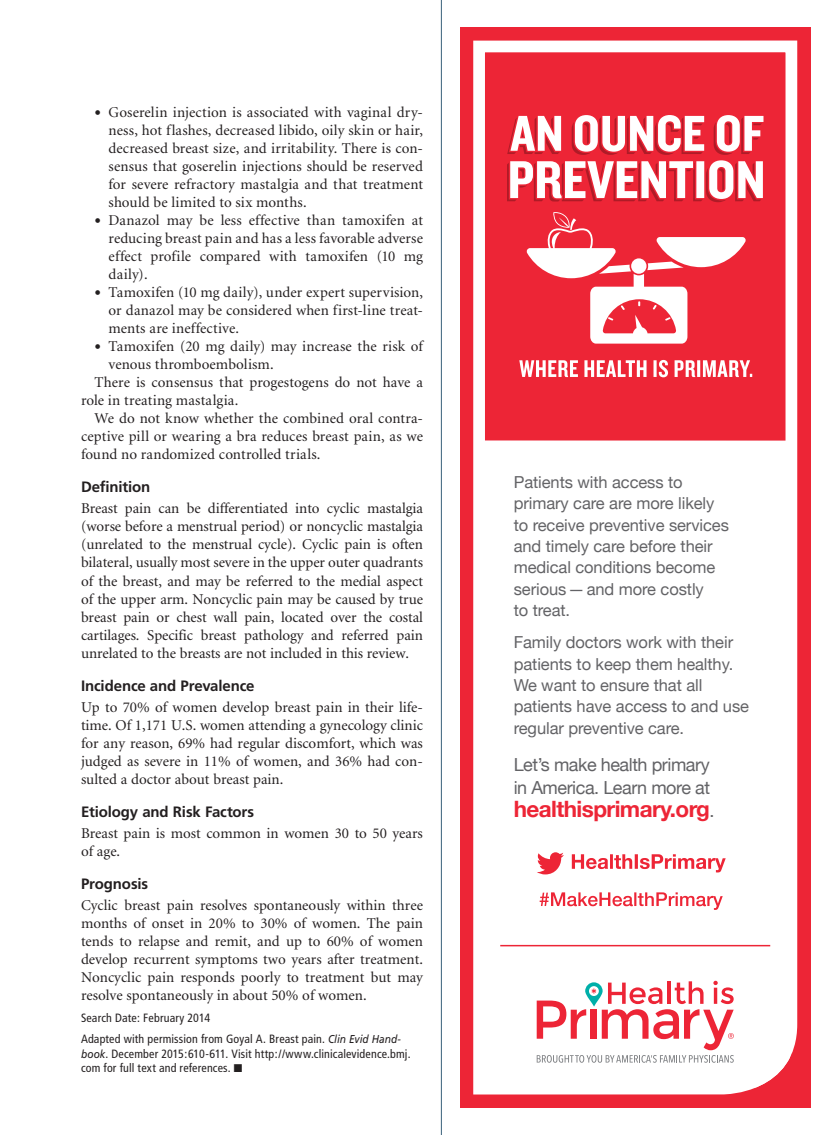
<style>
.page{position:relative;width:837px;height:1135px;background:#fff}
.page>*{position:absolute;margin:0;border:0;box-sizing:border-box;transform-origin:0 0}
.t1{font:700 22.5px "Helvetica Neue";letter-spacing:-.025em;color:#ed2536}
.t2{font:18px/23.2px "Helvetica Neue";letter-spacing:-.025em;color:#636366}
.t3{font:16.5px/21.3px "Helvetica Neue";letter-spacing:-.005em;color:#636366}
.body_noindent{font:15px/18px "Minion";color:#231f20;text-align:justify}
.body_text{font:15px/18px "Minion";letter-spacing:.01em;color:#231f20;text-align:justify}
.head1{font:700 15px "Frutiger";letter-spacing:-.01em;color:#231f20}
.blurb{font:condensed 12px/14.2px "Frutiger";letter-spacing:.01em;color:#231f20}
.s1{font-size:22.5px}
.s2{font-style:italic;font-stretch:normal;font-size:11.4px}
.s3{font-weight:400;font-size:18px;color:#636366}
</style>
<div class="page">
<hr style="left:441px;top:0;width:1px;height:1134px;background:#38607a">
<div style="left:460px;top:27px;width:351px;height:1080px;background:#ed2536"></div>
<svg style="left:473px;top:40px;width:325px;height:1055px"></svg>
<svg style="left:526px;top:212px;width:220px;height:131px"></svg>
<svg style="left:519px;top:360px;width:233px;height:17px"></svg>
<svg style="left:507px;top:115px;width:256px;height:87px"></svg>
<hr style="left:500px;top:944px;width:270px;height:2px;background:#ed2536">
<svg style="left:537px;top:980px;width:197px;height:82px"></svg>
<svg style="left:537px;top:852px;width:27px;height:22px"></svg>
<svg style="left:572px;top:854px;width:154px;height:18px"></svg>
<svg style="left:540px;top:892px;width:183px;height:17px"></svg>
<p class="body_text" style="left:109px;top:104px;width:316px;text-indent:-14px"><span class="s1">•</span> Goserelin injection is associated with vaginal dry&shy;ness, hot flashes, decreased libido, oily skin or hair, decreased breast size, and irritability. There is con&shy;sensus that goserelin injections should be reserved for severe refractory mastalgia and that treatment should be limited to six months.</p>
<p class="body_text" style="left:109px;top:212px;width:316px;text-indent:-14px"><span class="s1">•</span> Danazol may be less effective than tamoxifen at reducing breast pain and has a less favorable adverse effect profile compared with tamoxifen (10 mg daily).</p>
<p class="body_text" style="left:109px;top:284px;width:316px;text-indent:-14px"><span class="s1">•</span> Tamoxifen (10 mg daily), under expert supervision, or danazol may be considered when first-line treat&shy;ments are ineffective.</p>
<p class="body_text" style="left:109px;top:338px;width:316px;text-indent:-14px"><span class="s1">•</span> Tamoxifen (20 mg daily) may increase the risk of venous thromboembolism.</p>
<p class="body_text" style="left:81px;top:374px;width:343px;text-indent:14px">There is consensus that progestogens do not have a role in treating mastalgia.</p>
<p class="body_text" style="left:81px;top:410px;width:344px;text-indent:14px">We do not know whether the combined oral contra&shy;ceptive pill or wearing a bra reduces breast pain, as we found no randomized controlled trials.</p>
<p class="head1" style="left:81px;top:478px;width:71px">Definition</p>
<p class="body_noindent" style="left:81px;top:500px;width:344px">Breast pain can be differentiated into cyclic mastalgia (worse before a menstrual period) or noncyclic mastalgia (unrelated to the menstrual cycle). Cyclic pain is often bilateral, usually most severe in the upper outer quadrants of the breast, and may be referred to the medial aspect of the upper arm. Noncyclic pain may be caused by true breast pain or chest wall pain, located over the costal cartilages. Specific breast pathology and referred pain unrelated to the breasts are not included in this review.</p>
<p class="head1" style="left:81px;top:676px;width:175px">Incidence and Prevalence</p>
<p class="body_noindent" style="left:81px;top:698px;width:344px">Up to 70% of women develop breast pain in their life&shy;time. Of 1,171 U.S. women attending a gynecology clinic for any reason, 69% had regular discomfort, which was judged as severe in 11% of women, and 36% had con&shy;sulted a doctor about breast pain.</p>
<p class="head1" style="left:81px;top:802px;width:175px">Etiology and Risk Factors</p>
<p class="body_noindent" style="left:81px;top:824px;width:343px">Breast pain is most common in women 30 to 50 years of age.</p>
<p class="head1" style="left:81px;top:874px;width:69px">Prognosis</p>
<p class="body_noindent" style="left:81px;top:896px;width:344px">Cyclic breast pain resolves spontaneously within three months of onset in 20% to 30% of women. The pain tends to relapse and remit, and up to 60% of women develop recurrent symptoms two years after treatment.<br>Noncyclic pain responds poorly to treatment but may resolve spontaneously in about 50% of women.</p>
<p class="blurb" style="left:81px;top:1010px;width:131px">Search Date: February 2014</p>
<p class="blurb" style="left:81px;top:1031px;width:331px">Adapted with permission from Goyal A. Breast pain. <span class="s2">Clin Evid Hand&shy;book</span>. December 2015:610-611. Visit http://www.clinicalevidence.bmj. com for full text and references. ■</p>
<p class="t3" style="left:514px;top:472px;width:217px">Patients with access to primary care are more likely to receive preventive services and timely care before their medical conditions become serious—and more costly<br>to treat.</p>
<p class="t3" style="left:514px;top:632px;width:237px">Family doctors work with their patients to keep them healthy.<br>We want to ensure that all patients have access to and use regular preventive care.</p>
<p class="t2" style="left:514px;top:753px;width:198px">Let’s make health primary in America. Learn more at</p>
<p class="t1" style="left:514px;top:791px;width:202px">healthisprimary.org<span class="s3">.</span></p>
</div>
